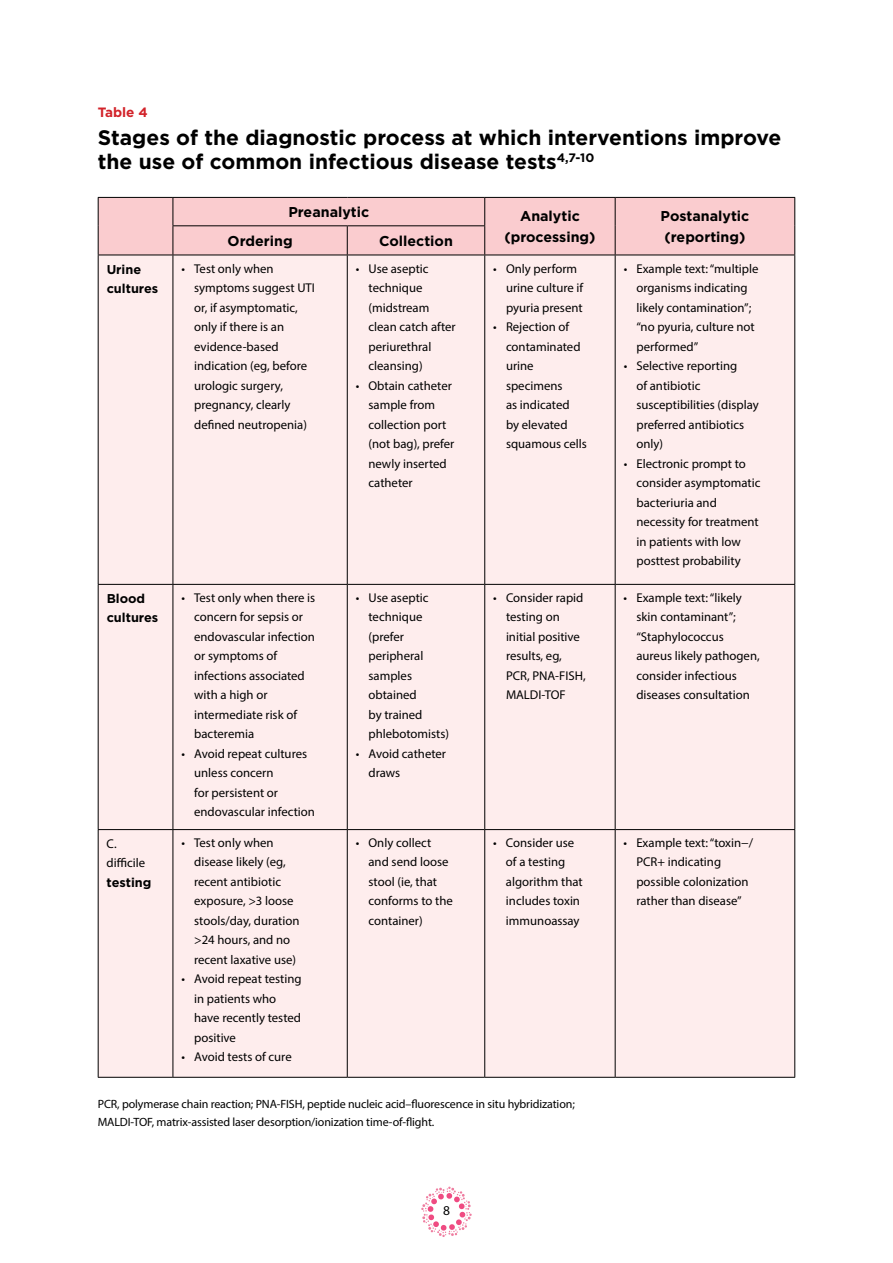
<style>
.page{position:relative;width:893px;height:1263px;background:#fff}
.page>*{position:absolute;margin:0;border:0;box-sizing:border-box;transform-origin:0 0}
.t1{font:700 21px/24px "Gotham";color:#000}
.t2{font:700 14.25px/21px "Gotham";color:#000;text-align:center}
.t3{font:700 13.5px "Gotham";color:#d2232a}
.t4{font:13.5px "Myriad Pro";color:#000}
.t5{font:12.75px/19.5px "Myriad Pro";color:#000}
.t6{font:700 12.75px/19.5px "Gotham";color:#000}
.t7{font:12px/18px "Myriad Pro";letter-spacing:-.01em;color:#000}
</style>
<div class="page">
<svg style="left:421px;top:1186px;width:51px;height:51px"></svg>
<div style="left:99px;top:256px;width:695px;height:821px;background:#feeded"></div>
<hr style="left:98px;top:255px;width:1px;height:329px;background:#000">
<hr style="left:98px;top:585px;width:1px;height:244px;background:#000">
<hr style="left:98px;top:830px;width:1px;height:247px;background:#000">
<hr style="left:173px;top:255px;width:1px;height:329px;background:#000">
<hr style="left:347px;top:255px;width:1px;height:329px;background:#000">
<hr style="left:485px;top:255px;width:130px;height:1px;background:#000">
<hr style="left:484px;top:255px;width:1px;height:329px;background:#000">
<hr style="left:615px;top:255px;width:180px;height:1px;background:#000">
<hr style="left:615px;top:255px;width:1px;height:329px;background:#000">
<hr style="left:794px;top:255px;width:1px;height:329px;background:#000">
<hr style="left:173px;top:585px;width:1px;height:244px;background:#000">
<hr style="left:347px;top:585px;width:1px;height:244px;background:#000">
<hr style="left:484px;top:585px;width:1px;height:244px;background:#000">
<hr style="left:615px;top:585px;width:1px;height:244px;background:#000">
<hr style="left:794px;top:585px;width:1px;height:244px;background:#000">
<hr style="left:173px;top:830px;width:1px;height:247px;background:#000">
<hr style="left:347px;top:830px;width:1px;height:247px;background:#000">
<hr style="left:98px;top:584px;width:75px;height:1px;background:#000">
<hr style="left:98px;top:829px;width:75px;height:1px;background:#000">
<hr style="left:98px;top:1077px;width:75px;height:1px;background:#000">
<hr style="left:173px;top:584px;width:174px;height:1px;background:#000">
<hr style="left:347px;top:584px;width:138px;height:1px;background:#000">
<hr style="left:485px;top:584px;width:130px;height:1px;background:#000">
<hr style="left:615px;top:584px;width:180px;height:1px;background:#000">
<hr style="left:173px;top:829px;width:174px;height:1px;background:#000">
<hr style="left:347px;top:829px;width:138px;height:1px;background:#000">
<hr style="left:173px;top:1077px;width:174px;height:1px;background:#000">
<hr style="left:347px;top:1077px;width:138px;height:1px;background:#000">
<hr style="left:98px;top:255px;width:75px;height:1px;background:#000">
<hr style="left:173px;top:255px;width:174px;height:1px;background:#000">
<div style="left:98px;top:197px;width:697px;height:58px;background:#facccf"></div>
<hr style="left:347px;top:255px;width:138px;height:1px;background:#000">
<hr style="left:484px;top:830px;width:1px;height:247px;background:#000">
<hr style="left:485px;top:829px;width:130px;height:1px;background:#000">
<hr style="left:615px;top:829px;width:180px;height:1px;background:#000">
<hr style="left:615px;top:830px;width:1px;height:247px;background:#000">
<hr style="left:794px;top:830px;width:1px;height:247px;background:#000">
<hr style="left:485px;top:1077px;width:130px;height:1px;background:#000">
<hr style="left:615px;top:1077px;width:180px;height:1px;background:#000">
<p class="t3" style="left:98px;top:103px;width:52px">Table 4</p>
<h1 class="t1" style="left:98px;top:126px;width:685px">Stages of the diagnostic process at which interventions improve the use of common infectious disease tests<sup>4,7-10</sup></h1>
<p class="t2" style="left:288px;top:202px;width:82px">Preanalytic</p>
<p class="t2" style="left:504px;top:206px;width:93px">Analytic (processing)</p>
<p class="t2" style="left:661px;top:206px;width:90px">Postanalytic</p>
<p class="t2" style="left:228px;top:230px;width:67px">Ordering</p>
<p class="t2" style="left:379px;top:230px;width:75px">Collection</p>
<p class="t2" style="left:664px;top:227px;width:82px">(reporting)</p>
<p class="t6" style="left:107px;top:259px;width:53px">Urine cultures</p>
<p class="t5" style="left:194px;top:259px;width:122px;text-indent:-13px">• Test only when symptoms suggest UTI or, if asymptomatic, only if there is an evidence-based indication (eg, before urologic surgery, pregnancy, clearly defined neutropenia)</p>
<p class="t5" style="left:368px;top:258px;width:89px;text-indent:-13px">• Use aseptic technique (midstream clean catch after periurethral cleansing)</p>
<p class="t5" style="left:368px;top:375px;width:87px;text-indent:-13px">• Obtain catheter sample from collection port (not bag), prefer newly inserted catheter</p>
<p class="t6" style="left:107px;top:588px;width:53px">Blood cultures</p>
<p class="t5" style="left:194px;top:588px;width:123px;text-indent:-13px">• Test only when there is concern for sepsis or endovascular infection or symptoms of infections associated with a high or intermediate risk of bacteremia</p>
<p class="t5" style="left:194px;top:744px;width:122px;text-indent:-13px">• Avoid repeat cultures unless concern<br>for persistent or endovascular infection</p>
<p class="t5" style="left:368px;top:588px;width:82px;text-indent:-13px">• Use aseptic technique (prefer peripheral samples obtained<br>by trained phlebotomists)</p>
<p class="t5" style="left:368px;top:744px;width:79px;text-indent:-13px">• Avoid catheter draws</p>
<p class="t5" style="left:506px;top:258px;width:79px;text-indent:-13px">• Only perform urine culture if pyuria present</p>
<p class="t5" style="left:506px;top:317px;width:82px;text-indent:-13px">• Rejection of contaminated urine specimens<br>as indicated<br>by elevated squamous cells</p>
<p class="t5" style="left:636px;top:258px;width:124px;text-indent:-13px">• Example text: “multiple organisms indicating likely contamination”; “no pyuria, culture not performed”</p>
<p class="t5" style="left:636px;top:356px;width:124px;text-indent:-13px">• Selective reporting<br>of antibiotic susceptibilities (display preferred antibiotics only)</p>
<p class="t5" style="left:636px;top:453px;width:126px;text-indent:-13px">• Electronic prompt to consider asymptomatic bacteriuria and necessity for treatment in patients with low posttest probability</p>
<p class="t5" style="left:506px;top:588px;width:81px;text-indent:-13px">• Consider rapid testing on initial positive results, eg,<br>PCR, PNA-FISH,<br>MALDI-TOF</p>
<p class="t5" style="left:636px;top:588px;width:125px;text-indent:-13px">• Example text: “likely skin contaminant”; “Staphylococcus aureus likely pathogen, consider infectious diseases consultation</p>
<p class="t5" style="left:107px;top:834px;width:40px">C. difficile</p>
<p class="t6" style="left:107px;top:872px;width:46px">testing</p>
<p class="t5" style="left:194px;top:833px;width:107px;text-indent:-13px">• Test only when disease likely (eg, recent antibiotic exposure, &gt;3 loose stools/day, duration &gt;24 hours, and no recent laxative use)</p>
<p class="t5" style="left:194px;top:969px;width:109px;text-indent:-13px">• Avoid repeat testing in patients who have recently tested positive</p>
<p class="t5" style="left:181px;top:1047px;width:112px">• Avoid tests of cure</p>
<p class="t5" style="left:368px;top:833px;width:86px;text-indent:-13px">• Only collect and send loose stool (ie, that conforms to the container)</p>
<p class="t5" style="left:506px;top:833px;width:78px;text-indent:-13px">• Consider use of a testing algorithm that includes toxin immunoassay</p>
<p class="t5" style="left:636px;top:833px;width:118px;text-indent:-13px">• Example text: “toxin−/<br>PCR+ indicating possible colonization rather than disease”</p>
<p class="t7" style="left:98px;top:1094px;width:478px">PCR, polymerase chain reaction; PNA-FISH, peptide nucleic acid–fluorescence in situ hybridization;<br>MALDI-TOF, matrix-assisted laser desorption/ionization time-of-flight.</p>
<p class="t4" style="left:443px;top:1202px;width:8px">8</p>
</div>
